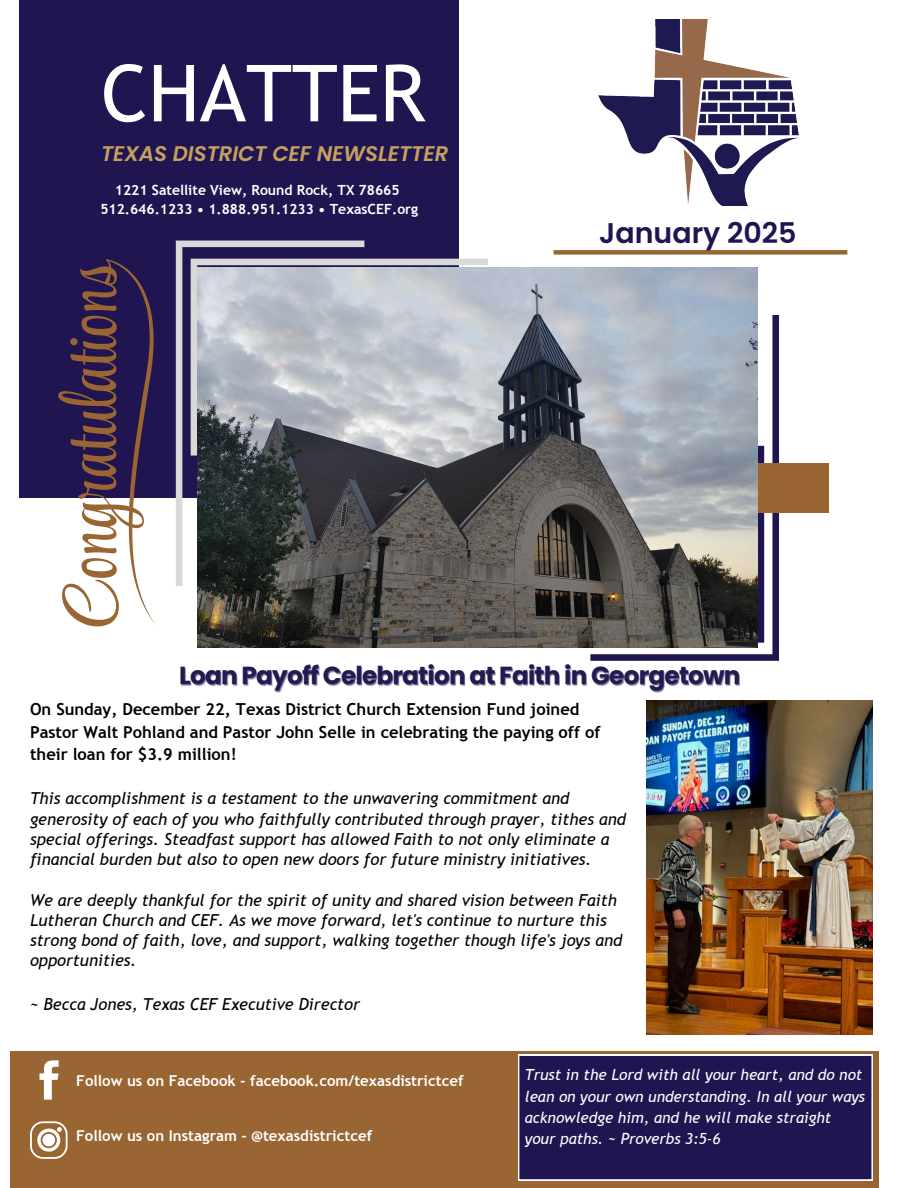
<style>
.page{position:relative;width:918px;height:1188px;background:#fff}
.page>*{position:absolute;margin:0;border:0;box-sizing:border-box;transform-origin:0 0}
.t1{font:78.75px "Trebuchet MS";color:#fff}
.t2{font:600 28.5px "Poppins";color:#211551}
.t3{font:700 24.75px "Poppins";letter-spacing:-.03em;color:#201b51}
.t4{font:italic 600 21.15px "Poppins";color:#c4a15f}
.t5{font:italic 16.5px/20.2px "Trebuchet MS";color:#000}
.t6{font:700 16.5px/22.5px "Trebuchet MS";color:#000}
.t7{font:italic 15.3px/21.3px "Trebuchet MS";color:#fff}
.t8{font:700 15px "Trebuchet MS";color:#fff}
.t9{font:700 13.95px "Trebuchet MS";color:#fff}
</style>
<div class="page">
<div style="left:19px;top:0;width:440px;height:497px;background:#211551"></div>
<div style="left:11px;top:1051px;width:868px;height:137px;background:#963"></div>
<svg style="left:176px;top:241px;width:188px;height:345px"></svg>
<svg style="left:191px;top:259px;width:296px;height:197px;background:#bebdc5"></svg>
<img style="left:598px;top:20px;width:200px;height:185px">
<svg style="left:39px;top:1060px;width:20px;height:40px"></svg>
<svg style="left:30px;top:1121px;width:37px;height:37px"></svg>
<div style="left:518px;top:1055px;width:355px;height:125px;background:#211551"></div>
<div style="left:554px;top:250px;width:293px;height:5px;background:#963"></div>
<svg style="left:590px;top:315px;width:189px;height:346px"></svg>
<div style="left:758px;top:463px;width:71px;height:50px;background:#963"></div>
<img style="left:198px;top:267px;width:560px;height:381px">
<img style="left:646px;top:701px;width:226px;height:334px">
<svg style="left:58px;top:260px;width:98px;height:366px"></svg>
<p class="t1" style="left:101px;top:47px;width:326px">CHATTER</p>
<p class="t4" style="left:101px;top:139px;width:349px">TEXAS DISTRICT CEF NEWSLETTER</p>
<h2 class="t9" style="left:115px;top:182px;width:286px">1221 Satellite View, Round Rock, TX 78665</h2>
<p class="t9" style="left:100px;top:201px;width:319px">512.646.1233 • 1.888.951.1233 • TexasCEF.org</p>
<p class="t2" style="left:599px;top:214px;width:199px">January 2025</p>
<h1 class="t3" style="left:179px;top:658px;width:563px">Loan Payoff Celebration at Faith in Georgetown</h1>
<p class="t6" style="left:30px;top:698px;width:572px">On Sunday, December 22, Texas District Church Extension Fund joined<br>Pastor Walt Pohland and Pastor John Selle in celebrating the paying off of their loan for $3.9 million!</p>
<h3 class="t5" style="left:30px;top:788px;width:597px">This accomplishment is a testament to the unwavering commitment and generosity of each of you who faithfully contributed through prayer, tithes and special offerings. Steadfast support has allowed Faith to not only eliminate a financial burden but also to open new doors for future ministry initiatives.</h3>
<h5 class="t5" style="left:30px;top:890px;width:594px">We are deeply thankful for the spirit of unity and shared vision between Faith Lutheran Church and CEF. As we move forward, let's continue to nurture this strong bond of faith, love, and support, walking together though life's joys and opportunities.</h5>
<h6 class="t5" style="left:30px;top:994px;width:331px">~ Becca Jones, Texas CEF Executive Director</h6>
<h4 class="t8" style="left:76px;top:1072px;width:389px">Follow us on Facebook - facebook.com/texasdistrictcef</h4>
<p class="t8" style="left:76px;top:1127px;width:298px">Follow us on Instagram - @texasdistrictcef</p>
<p class="t7" style="left:525px;top:1064px;width:342px">Trust in the Lord with all your heart, and do not lean on your own understanding. In all your ways acknowledge him, and he will make straight your paths. ~ Proverbs 3:5-6</p>
</div>
